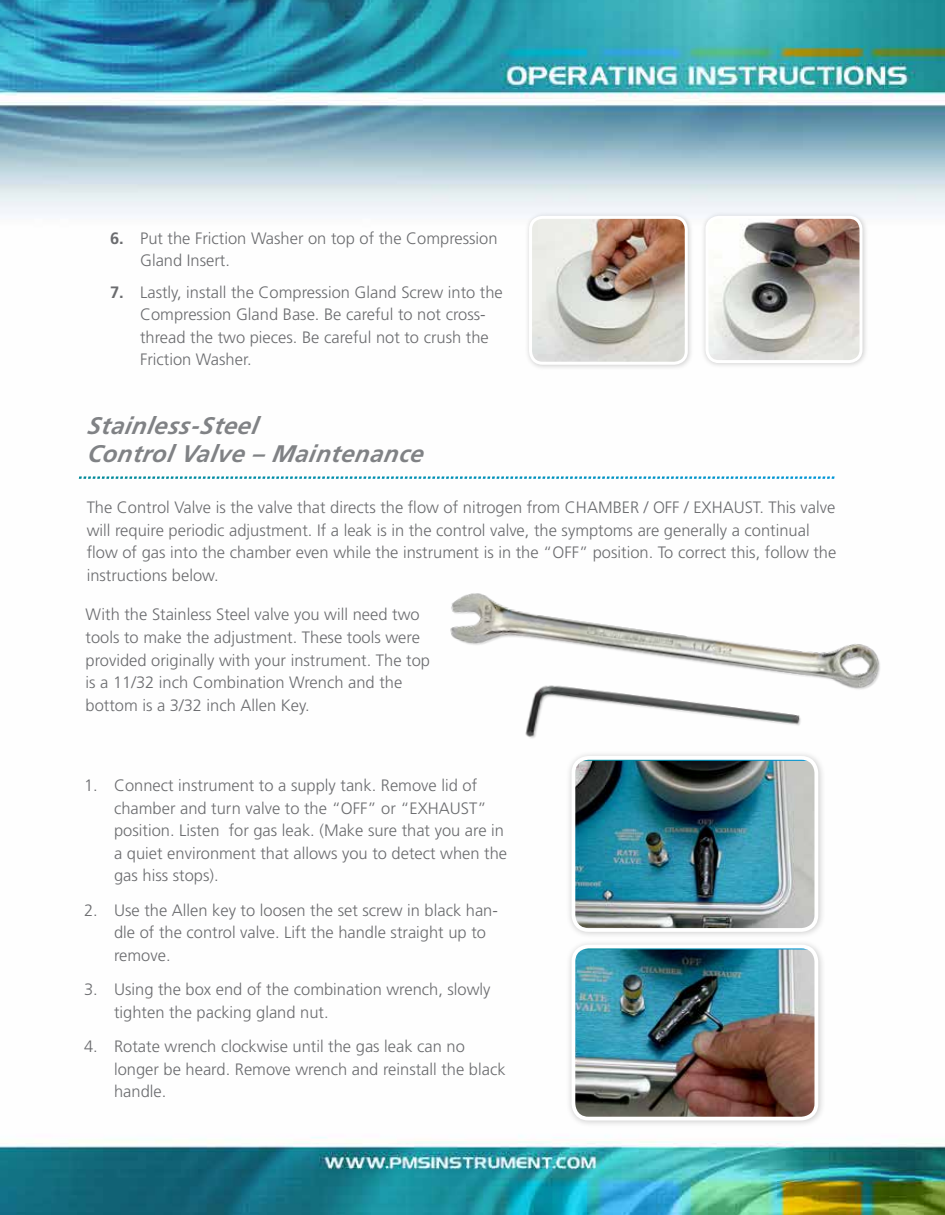
<style>
.page{position:relative;width:945px;height:1215px;background:#fff}
.page>*{position:absolute;margin:0;border:0;box-sizing:border-box;transform-origin:0 0}
.t1{font:italic 700 24px/28.5px "Frutiger";letter-spacing:.02em;color:#808285}
.t2{font:italic 18px "Hamlet";color:#fff}
.t3{font:300 16.5px/22.5px "Frutiger";color:#6b6c6f}
.s1{font-weight:700}
</style>
<div class="page">
<img style="left:0;top:0;width:945px;height:1215px">
<img style="left:408px;top:558px;width:503px;height:247px">
<div style="left:701px;top:211px;width:168px;height:158px;background:#000;opacity:.2"></div>
<img style="left:707px;top:217px;width:154px;height:145px">
<div style="left:705px;top:216px;width:158px;height:147px;border:3px solid #fff;border-radius:12px"></div>
<div style="left:524px;top:211px;width:170px;height:160px;background:#000;opacity:.2"></div>
<img style="left:531px;top:217px;width:155px;height:146px">
<div style="left:529px;top:216px;width:159px;height:149px;border:3px solid #fff;border-radius:12px"></div>
<div style="left:566px;top:939px;width:260px;height:189px;background:#000;opacity:.2"></div>
<img style="left:573px;top:950px;width:243px;height:169px">
<div style="left:572px;top:945px;width:246px;height:176px;border:4px solid #fff;border-radius:15px"></div>
<div style="left:566px;top:750px;width:260px;height:189px;background:#000;opacity:.2"></div>
<img style="left:573px;top:761px;width:243px;height:169px">
<div style="left:572px;top:756px;width:246px;height:176px;border:4px solid #fff;border-radius:15px"></div>
<p class="t3" style="left:140px;top:227px;width:359px;text-indent:-30px"><span class="s1">6.</span> Put the Friction Washer on top of the Compression<br>Gland Insert.</p>
<p class="t3" style="left:140px;top:281px;width:364px;text-indent:-30px"><span class="s1">7.</span> Lastly, install the Compression Gland Screw into the Compression Gland Base. Be careful to not cross&shy;thread the two pieces. Be careful not to crush the Friction Washer.</p>
<h1 class="t1" style="left:87px;top:411px;width:343px">Stainless-Steel<br>Control Valve – Maintenance</h1>
<p class="t2" style="left:78px;top:465px;width:762px">.....................................................................................................................................................................</p>
<p class="t3" style="left:87px;top:496px;width:751px">The Control Valve is the valve that directs the flow of nitrogen from CHAMBER / OFF / EXHAUST. This valve will require periodic adjustment. If a leak is in the control valve, the symptoms are generally a continual flow of gas into the chamber even while the instrument is in the “OFF” position. To correct this, follow the instructions below.</p>
<p class="t3" style="left:86px;top:604px;width:346px">With the Stainless Steel valve you will need two tools to make the adjustment. These tools were provided originally with your instrument. The top is a 11/32 inch Combination Wrench and the bottom is a 3/32 inch Allen Key.</p>
<p class="t3" style="left:114px;top:774px;width:395px;text-indent:-30px">1. Connect instrument to a supply tank. Remove lid of chamber and turn valve to the “OFF” or “EXHAUST” position. Listen for gas leak. (Make sure that you are in a quiet environment that allows you to detect when the gas hiss stops).</p>
<p class="t3" style="left:114px;top:899px;width:385px;text-indent:-30px">2. Use the Allen key to loosen the set screw in black han&shy;dle of the control valve. Lift the handle straight up to remove.</p>
<p class="t3" style="left:114px;top:978px;width:378px;text-indent:-30px">3. Using the box end of the combination wrench, slowly tighten the packing gland nut.</p>
<p class="t3" style="left:114px;top:1035px;width:393px;text-indent:-30px">4. Rotate wrench clockwise until the gas leak can no longer be heard. Remove wrench and reinstall the black handle.</p>
</div>
